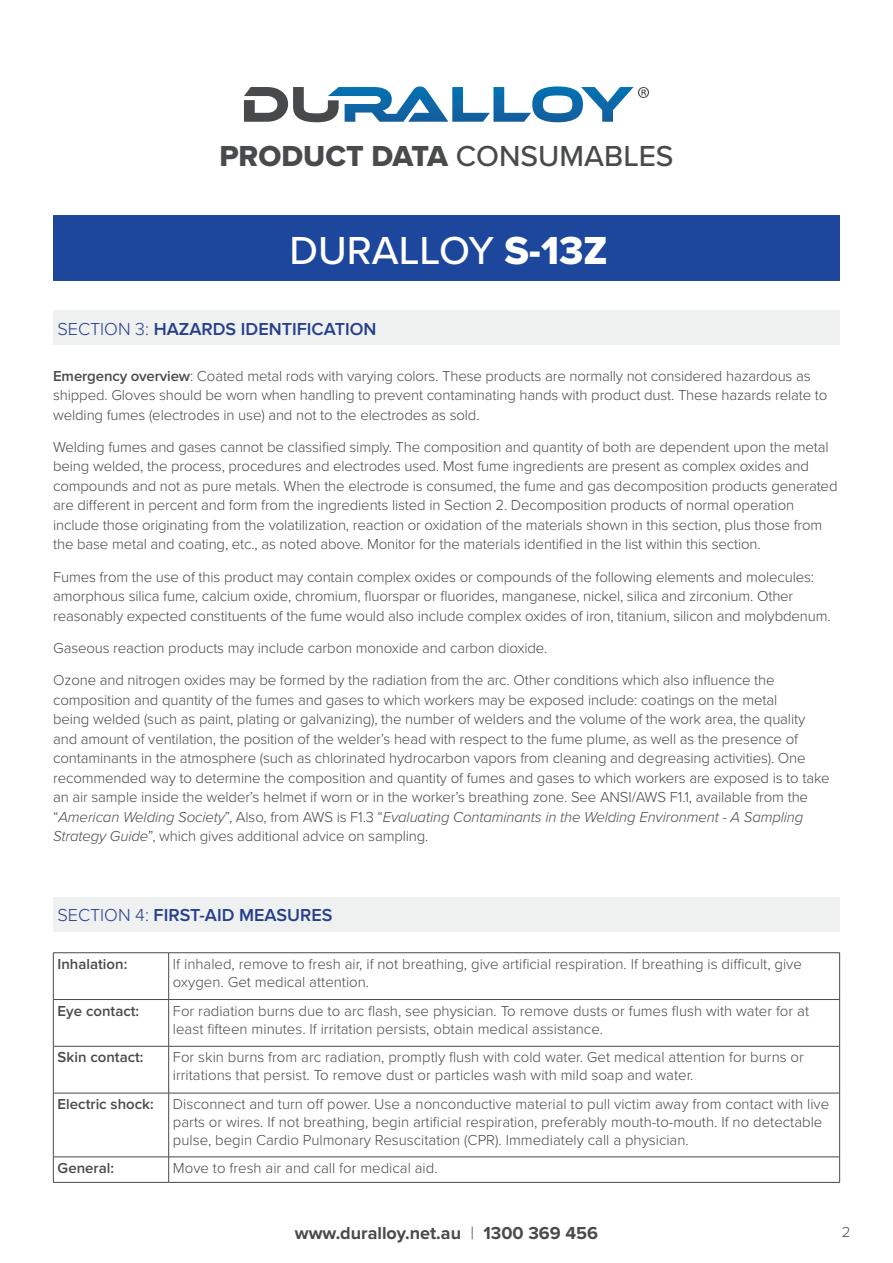
<style>
.page{position:relative;width:893px;height:1263px;background:#fff}
.page>*{position:absolute;margin:0;border:0;box-sizing:border-box;transform-origin:0 0}
.t1{font:500 40.5px "Proxima Nova";color:#fff}
.t2{font:30px "Proxima Nova Extrabld";color:#484a4c}
.t3{font:600 18px "Proxima Nova";color:#253f8e}
.t4{font:700 18px "Proxima Nova";color:#484a4c}
.t5{font:300 15px/19.5px "Proxima Nova";letter-spacing:-.01em;color:#484a4c}
.t6{font:600 15px "Proxima Nova";color:#484a4c}
.s1{font-family:"Proxima Nova";font-weight:500}
.s2{font-family:"Proxima Nova Extrabld";font-weight:400}
.s3{font-weight:300}
.s4{font-weight:600}
.s5{font-style:italic}
</style>
<div class="page">
<svg style="left:244px;top:86px;width:405px;height:36px"></svg>
<div style="left:53px;top:215px;width:787px;height:66px;background:#1d469d"></div>
<div style="left:53px;top:310px;width:787px;height:34px;background:#eff0f0"></div>
<div style="left:53px;top:897px;width:787px;height:34px;background:#eff0f0"></div>
<hr style="left:53px;top:952px;width:116px;height:1px;background:#484a4c">
<hr style="left:53px;top:953px;width:1px;height:46px;background:#484a4c">
<hr style="left:169px;top:952px;width:671px;height:1px;background:#484a4c">
<hr style="left:168px;top:953px;width:1px;height:46px;background:#484a4c">
<hr style="left:839px;top:953px;width:1px;height:46px;background:#484a4c">
<hr style="left:53px;top:999px;width:116px;height:1px;background:#484a4c">
<hr style="left:53px;top:1000px;width:1px;height:46px;background:#484a4c">
<hr style="left:169px;top:999px;width:671px;height:1px;background:#484a4c">
<hr style="left:168px;top:1000px;width:1px;height:46px;background:#484a4c">
<hr style="left:839px;top:1000px;width:1px;height:46px;background:#484a4c">
<hr style="left:53px;top:1046px;width:116px;height:1px;background:#484a4c">
<hr style="left:53px;top:1046px;width:1px;height:47px;background:#484a4c">
<hr style="left:169px;top:1046px;width:671px;height:1px;background:#484a4c">
<hr style="left:168px;top:1046px;width:1px;height:47px;background:#484a4c">
<hr style="left:839px;top:1046px;width:1px;height:47px;background:#484a4c">
<hr style="left:53px;top:1093px;width:116px;height:1px;background:#484a4c">
<hr style="left:53px;top:1093px;width:1px;height:64px;background:#484a4c">
<hr style="left:169px;top:1093px;width:671px;height:1px;background:#484a4c">
<hr style="left:168px;top:1093px;width:1px;height:64px;background:#484a4c">
<hr style="left:839px;top:1093px;width:1px;height:64px;background:#484a4c">
<hr style="left:53px;top:1156px;width:116px;height:1px;background:#484a4c">
<svg style="left:53px;top:1157px;width:1px;height:25px"></svg>
<hr style="left:169px;top:1156px;width:671px;height:1px;background:#484a4c">
<svg style="left:168px;top:1157px;width:1px;height:25px"></svg>
<svg style="left:839px;top:1157px;width:1px;height:25px"></svg>
<hr style="left:53px;top:1182px;width:116px;height:1px;background:#484a4c">
<hr style="left:169px;top:1182px;width:671px;height:1px;background:#484a4c">
<h2 class="t2" style="left:219px;top:138px;width:456px">PRODUCT DATA <span class="s1">CONSUMABLES</span></h2>
<h1 class="t1" style="left:289px;top:226px;width:320px">DURALLOY <span class="s2">S-13Z</span></h1>
<p class="t3" style="left:57px;top:318px;width:321px"><span class="s3">SECTION 3:</span> HAZARDS IDENTIFICATION</p>
<p class="t5" style="left:53px;top:366px;width:776px"><span class="s4">Emergency overview</span>: Coated metal rods with varying colors. These products are normally not considered hazardous as shipped. Gloves should be worn when handling to prevent contaminating hands with product dust. These hazards relate to welding fumes (electrodes in use) and not to the electrodes as sold.</p>
<p class="t5" style="left:53px;top:437px;width:786px">Welding fumes and gases cannot be classified simply. The composition and quantity of both are dependent upon the metal being welded, the process, procedures and electrodes used. Most fume ingredients are present as complex oxides and compounds and not as pure metals. When the electrode is consumed, the fume and gas decomposition products generated are different in percent and form from the ingredients listed in Section 2. Decomposition products of normal operation include those originating from the volatilization, reaction or oxidation of the materials shown in this section, plus those from the base metal and coating, etc., as noted above. Monitor for the materials identified in the list within this section.</p>
<p class="t5" style="left:53px;top:567px;width:779px">Fumes from the use of this product may contain complex oxides or compounds of the following elements and molecules: amorphous silica fume, calcium oxide, chromium, fluorspar or fluorides, manganese, nickel, silica and zirconium. Other reasonably expected constituents of the fume would also include complex oxides of iron, titanium, silicon and molybdenum.</p>
<p class="t5" style="left:53px;top:632px;width:723px;line-height:32.2px">Gaseous reaction products may include carbon monoxide and carbon dioxide.<br>Ozone and nitrogen oxides may be formed by the radiation from the arc. Other conditions which also influence the</p>
<p class="t5" style="left:53px;top:690px;width:778px">composition and quantity of the fumes and gases to which workers may be exposed include: coatings on the metal<br>being welded (such as paint, plating or galvanizing), the number of welders and the volume of the work area, the quality and amount of ventilation, the position of the welder’s head with respect to the fume plume, as well as the presence of contaminants in the atmosphere (such as chlorinated hydrocarbon vapors from cleaning and degreasing activities). One recommended way to determine the composition and quantity of fumes and gases to which workers are exposed is to take an air sample inside the welder’s helmet if worn or in the worker’s breathing zone. See ANSI/AWS F1.1, available from the “<span class="s5">American Welding Society</span>”, Also, from AWS is F1.3 “<span class="s5">Evaluating Contaminants in the Welding Environment - A Sampling Strategy Guide</span>”, which gives additional advice on sampling.</p>
<p class="t3" style="left:57px;top:905px;width:277px"><span class="s3">SECTION 4:</span> FIRST-AID MEASURES</p>
<p class="t6" style="left:58px;top:955px;width:71px">Inhalation:</p>
<p class="t5" style="left:173px;top:955px;width:631px;line-height:18px">If inhaled, remove to fresh air, if not breathing, give artificial respiration. If breathing is difficult, give oxygen. Get medical attention.</p>
<p class="t6" style="left:58px;top:1002px;width:83px">Eye contact:</p>
<p class="t5" style="left:173px;top:1002px;width:638px;line-height:18px">For radiation burns due to arc flash, see physician. To remove dusts or fumes flush with water for at least fifteen minutes. If irritation persists, obtain medical assistance.</p>
<p class="t6" style="left:58px;top:1049px;width:88px">Skin contact:</p>
<p class="t5" style="left:173px;top:1049px;width:632px;line-height:18px">For skin burns from arc radiation, promptly flush with cold water. Get medical attention for burns or irritations that persist. To remove dust or particles wash with mild soap and water.</p>
<p class="t6" style="left:58px;top:1095px;width:98px">Electric shock:</p>
<p class="t5" style="left:173px;top:1095px;width:658px;line-height:18px">Disconnect and turn off power. Use a nonconductive material to pull victim away from contact with live parts or wires. If not breathing, begin artificial respiration, preferably mouth-to-mouth. If no detectable pulse, begin Cardio Pulmonary Resuscitation (CPR). Immediately call a physician.</p>
<p class="t6" style="left:58px;top:1159px;width:58px">General:</p>
<p class="t5" style="left:173px;top:1158px;width:266px">Move to fresh air and call for medical aid.</p>
<p class="t4" style="left:295px;top:1222px;width:305px">www.duralloy.net.au <span class="s3">|</span> 1300 369 456</p>
<p class="t5" style="left:842px;top:1222px;width:10px">2</p>
</div>
